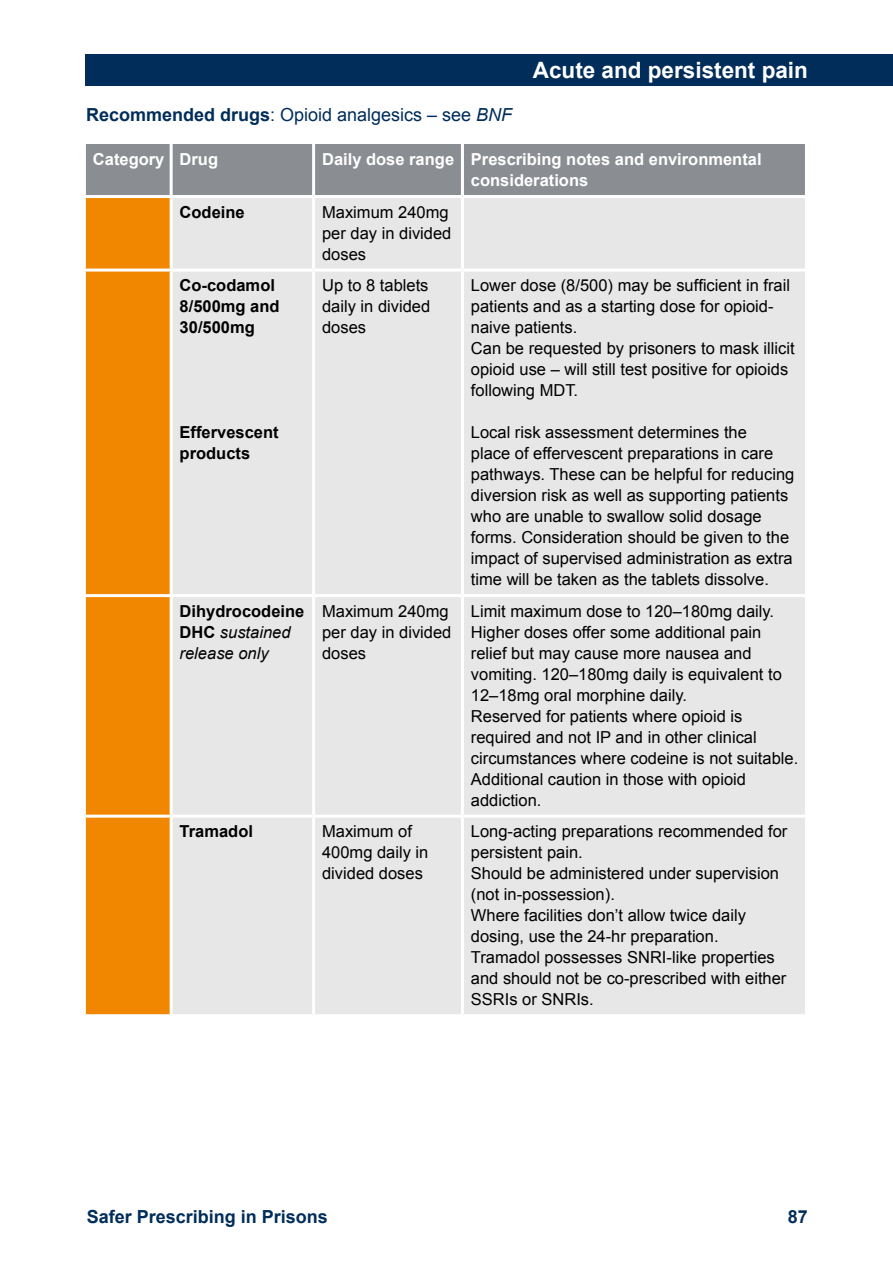
<style>
.page{position:relative;width:893px;height:1263px;background:#fff}
.page>*{position:absolute;margin:0;border:0;box-sizing:border-box;transform-origin:0 0}
.t1{font:700 22.5px "Arial";color:#fff}
.t2{font:18px "Arial";color:#002d59}
.t3{font:700 18px "Arial";color:#002d59}
.t4{font:16.5px/21px "Arial";color:#000}
.t5{font:700 16.5px/21px "Arial";color:#fff}
.t6{font:700 16.5px/21px "Arial";color:#000}
.t7{font:italic 16.5px/21px "Arial";color:#000}
.s1{font-weight:700}
.s2{font-style:italic}
.s3{font-weight:700;font-style:normal}
</style>
<div class="page">
<div style="left:85px;top:54px;width:808px;height:32px;background:#002d59"></div>
<div style="left:86px;top:144px;width:719px;height:51px;background:#8a8d92"></div>
<div style="left:86px;top:198px;width:84px;height:816px;background:#f18700"></div>
<div style="left:173px;top:198px;width:632px;height:816px;background:#e8e7e8"></div>
<hr style="left:312px;top:144px;width:3px;height:51px;background:#fff">
<hr style="left:461px;top:144px;width:3px;height:51px;background:#fff">
<hr style="left:312px;top:198px;width:3px;height:71px;background:#fff">
<hr style="left:461px;top:198px;width:3px;height:71px;background:#fff">
<hr style="left:171px;top:269px;width:143px;height:3px;background:#fff">
<hr style="left:314px;top:269px;width:148px;height:3px;background:#fff">
<hr style="left:312px;top:272px;width:3px;height:322px;background:#fff">
<hr style="left:462px;top:269px;width:346px;height:3px;background:#fff">
<hr style="left:461px;top:272px;width:3px;height:322px;background:#fff">
<hr style="left:171px;top:594px;width:143px;height:3px;background:#fff">
<hr style="left:314px;top:594px;width:148px;height:3px;background:#fff">
<hr style="left:312px;top:597px;width:3px;height:218px;background:#fff">
<hr style="left:462px;top:594px;width:346px;height:3px;background:#fff">
<hr style="left:461px;top:597px;width:3px;height:218px;background:#fff">
<hr style="left:171px;top:815px;width:143px;height:3px;background:#fff">
<hr style="left:314px;top:815px;width:148px;height:3px;background:#fff">
<hr style="left:312px;top:818px;width:3px;height:196px;background:#fff">
<hr style="left:462px;top:815px;width:346px;height:3px;background:#fff">
<hr style="left:461px;top:818px;width:3px;height:196px;background:#fff">
<hr style="left:170px;top:144px;width:3px;height:51px;background:#fff">
<hr style="left:83px;top:269px;width:88px;height:3px;background:#fff">
<hr style="left:83px;top:594px;width:88px;height:3px;background:#fff">
<hr style="left:83px;top:815px;width:88px;height:3px;background:#fff">
<h1 class="t1" style="left:533px;top:55px;width:277px">Acute and persistent pain</h1>
<p class="t2" style="left:86px;top:103px;width:428px"><span class="s1">Recommended drugs</span>: Opioid analgesics – see <span class="s2">BNF</span></p>
<p class="t5" style="left:93px;top:149px;width:127px">Category Drug</p>
<p class="t5" style="left:471px;top:149px;width:292px;text-indent:-149px">Daily dose range Prescribing notes and environmental considerations</p>
<p class="t6" style="left:180px;top:202px;width:67px">Codeine</p>
<p class="t4" style="left:322px;top:201px;width:131px">Maximum 240mg per day in divided doses</p>
<p class="t6" style="left:180px;top:275px;width:101px">Co-codamol<br>8/500mg and<br>30/500mg</p>
<p class="t4" style="left:322px;top:275px;width:110px;text-align:justify">Up to 8 tablets daily in divided doses</p>
<p class="t4" style="left:471px;top:275px;width:325px">Lower dose (8/500) may be sufficient in frail patients and as a starting dose for opioid&shy;naive patients.<br>Can be requested by prisoners to mask illicit opioid use – will still test positive for opioids following MDT.</p>
<p class="t4" style="left:471px;top:422px;width:325px">Local risk assessment determines the<br>place of effervescent preparations in care pathways. These can be helpful for reducing diversion risk as well as supporting patients who are unable to swallow solid dosage forms. Consideration should be given to the impact of supervised administration as extra time will be taken as the tablets dissolve.</p>
<p class="t6" style="left:180px;top:422px;width:101px">Effervescent products</p>
<p class="t7" style="left:180px;top:601px;width:126px"><span class="s3">Dihydrocodeine<br>DHC</span> sustained release only</p>
<p class="t4" style="left:322px;top:601px;width:131px">Maximum 240mg per day in divided doses</p>
<p class="t4" style="left:471px;top:601px;width:329px">Limit maximum dose to 120–180mg daily.<br>Higher doses offer some additional pain relief but may cause more nausea and vomiting. 120–180mg daily is equivalent to 12–18mg oral morphine daily.<br>Reserved for patients where opioid is required and not IP and in other clinical circumstances where codeine is not suitable.<br>Additional caution in those with opioid addiction.</p>
<p class="t6" style="left:180px;top:821px;width:75px">Tramadol</p>
<p class="t4" style="left:322px;top:821px;width:108px">Maximum of<br>400mg daily in divided doses</p>
<p class="t4" style="left:471px;top:821px;width:318px">Long-acting preparations recommended for persistent pain.<br>Should be administered under supervision (not in-possession).<br>Where facilities don’t allow twice daily dosing, use the 24-hr preparation.<br>Tramadol possesses SNRI-like properties and should not be co-prescribed with either SSRIs or SNRIs.</p>
<p class="t3" style="left:87px;top:1205px;width:243px">Safer Prescribing in Prisons</p>
<p class="t3" style="left:788px;top:1205px;width:22px">87</p>
</div>
